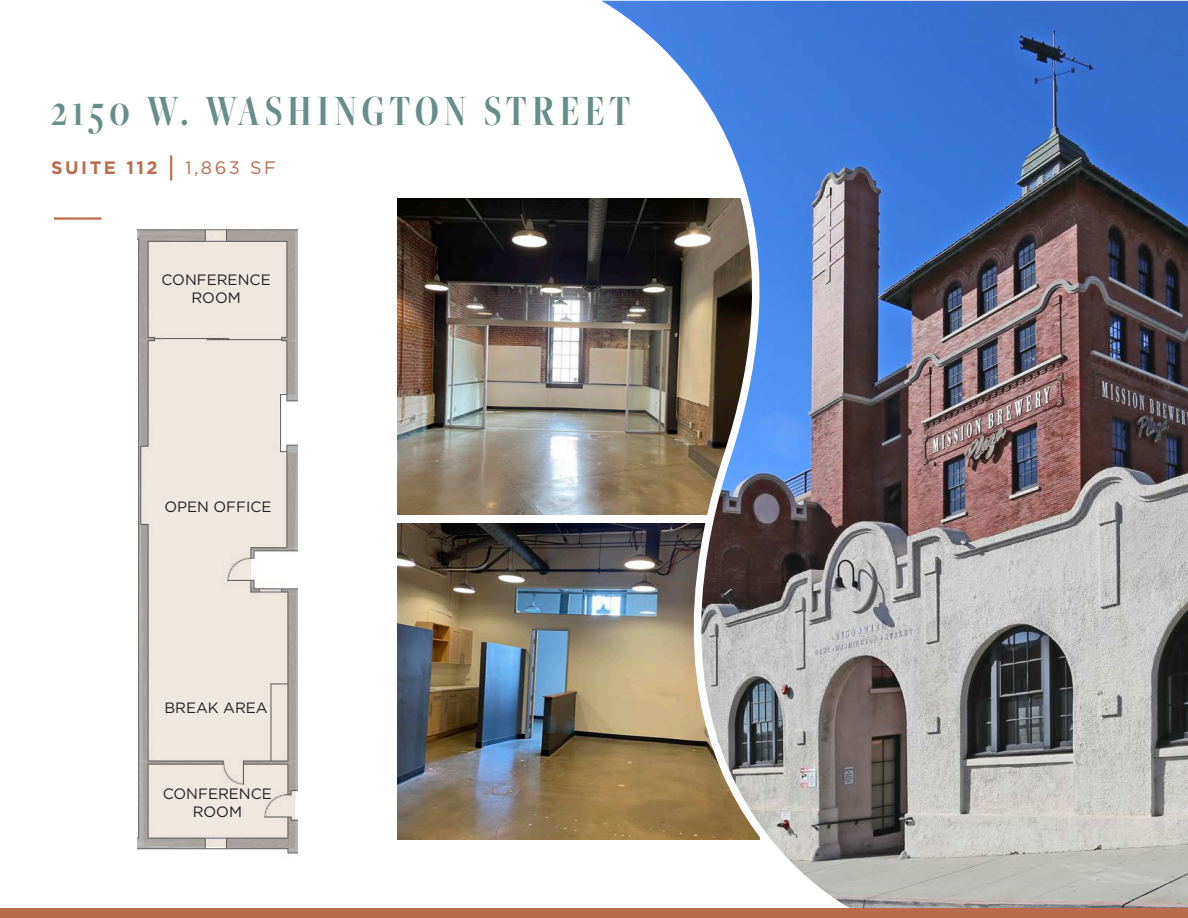
<style>
.page{position:relative;width:1188px;height:918px;background:#fff}
.page>*{position:absolute;margin:0;border:0;box-sizing:border-box;transform-origin:0 0}
.t1{font:600 45px "Freight Big Cmp Pro";letter-spacing:.12em;color:#678e8a}
.t2{font:700 18px "Gotham";letter-spacing:.14em;color:#ba6b4a}
.t3{font:15px/18px "Gotham";color:#231f20;text-align:center}
.s1{font-size:27px}
.s2{font-weight:400}
</style>
<div class="page">
<img style="left:398px;top:524px;width:181px;height:316px">
<img style="left:397px;top:198px;width:182px;height:317px">
<img style="left:579px;top:0;width:609px;height:908px">
<hr style="left:54px;top:217px;width:47px;height:3px;background:#ba6b4a">
<div style="left:0;top:908px;width:1188px;height:10px;background:#ba6b4a"></div>
<img style="left:137px;top:226px;width:160px;height:628px">
<svg style="left:139px;top:230px;width:158px;height:619px;background:#e2dcd6"></svg>
<p class="t1" style="left:51px;top:82px;width:581px">2150 W. WASHINGTON STREET</p>
<p class="t2" style="left:51px;top:156px;width:227px">SUITE 112 <span class="s1">|</span> <span class="s2">1,863 SF</span></p>
<p class="t3" style="left:161px;top:270px;width:111px">CONFERENCE<br>ROOM</p>
<p class="t3" style="left:164px;top:498px;width:109px">OPEN OFFICE</p>
<p class="t3" style="left:164px;top:698px;width:105px">BREAK AREA</p>
<p class="t3" style="left:163px;top:785px;width:111px">CONFERENCE<br>ROOM</p>
</div>
